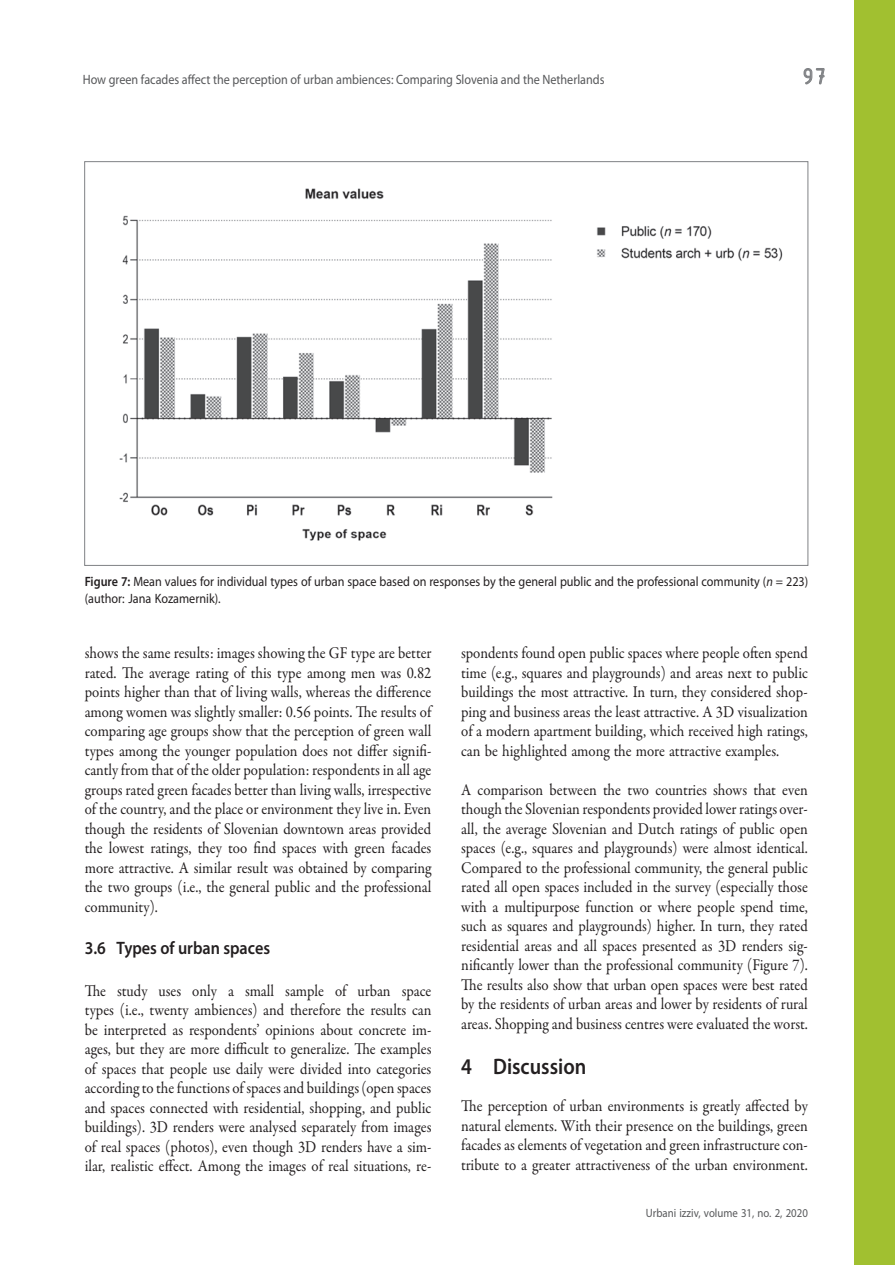
<style>
.page{position:relative;width:895px;height:1265px;background:#fff}
.page>*{position:absolute;margin:0;border:0;box-sizing:border-box;transform-origin:0 0}
.t1{font:24px "ISOCTEUR";color:#808285}
.t2{font:600 22.5px "Myriad Pro";color:#231f20;scale:.9 1}
.t3{font:600 18px "Myriad Pro";color:#231f20;scale:.9 1}
.t4{font:16.5px/19.5px "Garamond Premr Pro";letter-spacing:-.005em;color:#231f20;text-align:justify;scale:.9 1}
.t5{font:13.5px/16.5px "Myriad Pro";color:#231f20;scale:.9 1}
.t6{font:13.5px "Myriad Pro";color:#57585a;scale:.9 1}
.t7{font:12px "Myriad Pro";color:#57585a;scale:.9 1}
.s1{font-weight:600}
.s2{font-style:italic}
</style>
<div class="page">
<svg style="left:803px;top:68px;width:21px;height:17px"></svg>
<div style="left:854px;top:0;width:41px;height:1264px;background:#a1c030"></div>
<img style="left:119px;top:188px;width:664px;height:353px">
<p class="t6" style="left:83px;top:72px;width:581px">How green facades affect the perception of urban ambiences: Comparing Slovenia and the Netherlands</p>
<h1 class="t1" style="left:799px;top:61px;width:31px">97</h1>
<p class="t5" style="left:85px;top:573px;width:805px"><span class="s1">Figure 7:</span> Mean values for individual types of urban space based on responses by the general public and the professional community (<span class="s2">n</span> = 223) (author: Jana Kozamernik).</p>
<p class="t4" style="left:85px;top:643px;width:387px">shows the same results: images showing the GF type are better rated. The average rating of this type among men was 0.82 points higher than that of living walls, whereas the difference among women was slightly smaller: 0.56 points. The results of comparing age groups show that the perception of green wall types among the younger population does not differ signifi&shy;cantly from that of the older population: respondents in all age groups rated green facades better than living walls, irrespective of the country, and the place or environment they live in. Even though the residents of Slovenian downtown areas provided the lowest ratings, they too find spaces with green facades more attractive. A similar result was obtained by comparing the two groups (i.e., the general public and the professional community).</p>
<p class="t3" style="left:85px;top:936px;width:207px">3.6 Types of urban spaces</p>
<p class="t4" style="left:85px;top:981px;width:387px">The study uses only a small sample of urban space types (i.e., twenty ambiences) and therefore the results can be interpreted as respondents’ opinions about concrete im&shy;ages, but they are more difficult to generalize. The examples of spaces that people use daily were divided into categories according to the functions of spaces and buildings (open spaces and spaces connected with residential, shopping, and public buildings). 3D renders were analysed separately from images of real spaces (photos), even though 3D renders have a sim&shy;ilar, realistic effect. Among the images of real situations, re-</p>
<p class="t4" style="left:461px;top:643px;width:387px">spondents found open public spaces where people often spend time (e.g., squares and playgrounds) and areas next to public buildings the most attractive. In turn, they considered shop&shy;ping and business areas the least attractive. A 3D visualization of a modern apartment building, which received high ratings, can be highlighted among the more attractive examples.</p>
<p class="t4" style="left:461px;top:780px;width:387px">A comparison between the two countries shows that even though the Slovenian respondents provided lower ratings over&shy;all, the average Slovenian and Dutch ratings of public open spaces (e.g., squares and playgrounds) were almost identical.<br>Compared to the professional community, the general public rated all open spaces included in the survey (especially those with a multipurpose function or where people spend time, such as squares and playgrounds) higher. In turn, they rated residential areas and all spaces presented as 3D renders sig&shy;nificantly lower than the professional community (Figure 7).<br>The results also show that urban open spaces were best rated by the residents of urban areas and lower by residents of rural areas. Shopping and business centres were evaluated the worst.</p>
<h2 class="t2" style="left:461px;top:1052px;width:141px">4 Discussion</h2>
<p class="t4" style="left:461px;top:1096px;width:387px">The perception of urban environments is greatly affected by natural elements. With their presence on the buildings, green facades as elements of vegetation and green infrastructure con&shy;tribute to a greater attractiveness of the urban environment.</p>
<p class="t7" style="left:645px;top:1206px;width:182px">Urbani izziv, volume 31, no. 2, 2020</p>
</div>
